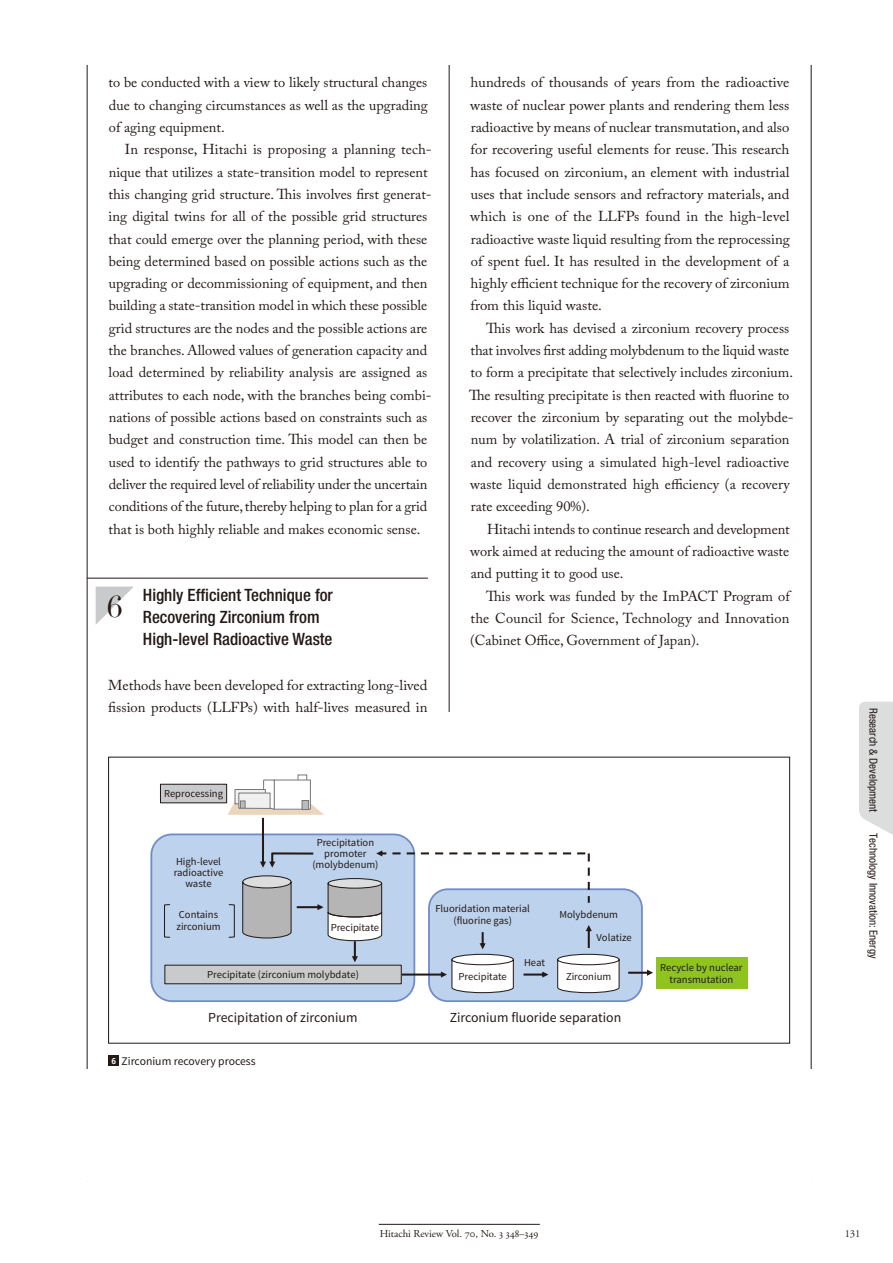
<style>
.page{position:relative;width:893px;height:1263px;background:#fff}
.page>*{position:absolute;margin:0;border:0;box-sizing:border-box;transform-origin:0 0}
.t1{font:29.7px "Didot LT Pro";color:#231916}
.t2{font:500 condensed 16.95px/22.4px "Helvetica Neue LT Std";color:#231916}
.t3{font:14.4px/22.4px "Adobe Caslon Pro";color:#231916;text-align:justify}
.t4{font:13.8px "Source Sans Pro";color:#231916}
.t5{font:11.7px "Source Sans Pro";color:#231916}
.t6{font:condensed 11.1px "Helvetica Neue LT Std";color:#231916}
.t7{font:10.65px/11.2px "Source Sans Pro";color:#231916;text-align:center}
.t8{font:10.65px "Adobe Garamond Pro";color:#231916}
.s1{font-family:"Frutiger LT Std";font-weight:700;font-size:8.55px;color:#fff}
</style>
<div class="page">
<hr style="left:87px;top:65px;width:1px;height:1116px;background:#231916">
<hr style="left:449px;top:65px;width:1px;height:1116px;background:#231916">
<hr style="left:811px;top:65px;width:1px;height:1116px;background:#231916">
<hr style="left:379px;top:1224px;width:161px;height:1px;background:#231916">
<svg style="left:859px;top:702px;width:33px;height:132px;background:#dedfdf"></svg>
<hr style="left:87px;top:578px;width:341px;height:1px;background:#231916">
<svg style="left:96px;top:587px;width:37px;height:37px"></svg>
<div style="left:434px;top:712px;width:30px;height:469px;background:#fff"></div>
<div style="left:72px;top:1069px;width:30px;height:112px;background:#fff"></div>
<div style="left:796px;top:1069px;width:30px;height:112px;background:#fff"></div>
<div style="left:151px;top:834px;width:263px;height:167px;background:#bcd2ed;border-radius:21px"></div>
<div style="left:150px;top:834px;width:265px;height:168px;border:2px solid #718cc7;border-radius:21px"></div>
<div style="left:429px;top:889px;width:213px;height:112px;background:#bcd2ed;border-radius:19px"></div>
<div style="left:428px;top:888px;width:215px;height:114px;border:2px solid #718cc7;border-radius:19px"></div>
<div style="left:160px;top:784px;width:67px;height:19px;background:#c9cacb"></div>
<div style="left:160px;top:784px;width:67px;height:19px;border:1px solid #231916"></div>
<div style="left:298px;top:775px;width:9px;height:6px;border:1px solid #787777"></div>
<div style="left:165px;top:965px;width:236px;height:19px;background:#c9cacb"></div>
<div style="left:165px;top:965px;width:236px;height:19px;border:1px solid #231916"></div>
<svg style="left:164px;top:904px;width:6px;height:34px"></svg>
<div style="left:656px;top:957px;width:92px;height:32px;background:#8fc41f"></div>
<svg style="left:628px;top:970px;width:25px;height:6px"></svg>
<svg style="left:228px;top:779px;width:392px;height:215px"></svg>
<div style="left:109px;top:1056px;width:10px;height:10px;background:#231916"></div>
<p class="t3" style="left:109px;top:73px;width:321px">to be conducted with a view to likely structural changes due to changing circumstances as well as the upgrading of aging equipment.</p>
<p class="t3" style="left:109px;top:140px;width:325px;text-align:left;text-indent:16px">In response, Hitachi is proposing a planning tech&shy;nique that utilizes a state-transition model to represent this changing grid structure. This involves first generat&shy;ing digital twins for all of the possible grid structures that could emerge over the planning period, with these being determined based on possible actions such as the upgrading or decommissioning of equipment, and then building a state-transition model in which these possible grid structures are the nodes and the possible actions are the branches. Allowed values of generation capacity and load determined by reliability analysis are assigned as attributes to each node, with the branches being combi&shy;nations of possible actions based on constraints such as budget and construction time. This model can then be used to identify the pathways to grid structures able to deliver the required level of reliability under the uncertain conditions of the future, thereby helping to plan for a grid that is both highly reliable and makes economic sense.</p>
<p class="t2" style="left:143px;top:585px;width:192px">Highly Efficient Technique for<br>Recovering Zirconium from<br>High-level Radioactive Waste</p>
<p class="t3" style="left:108px;top:676px;width:321px">Methods have been developed for extracting long-lived fission products (LLFPs) with half-lives measured in</p>
<h1 class="t1" style="left:107px;top:590px;width:17px">6</h1>
<p class="t7" style="left:164px;top:788px;width:61px">Reprocessing</p>
<p class="t7" style="left:174px;top:857px;width:51px">High-level radioactive waste</p>
<p class="t7" style="left:312px;top:838px;width:68px">Precipitation promoter (molybdenum)</p>
<p class="t3" style="left:470px;top:73px;width:321px">hundreds of thousands of years from the radioactive waste of nuclear power plants and rendering them less radioactive by means of nuclear transmutation, and also for recovering useful elements for reuse. This research has focused on zirconium, an element with industrial uses that include sensors and refractory materials, and which is one of the LLFPs found in the high-level radioactive waste liquid resulting from the reprocessing of spent fuel. It has resulted in the development of a highly efficient technique for the recovery of zirconium from this liquid waste.</p>
<p class="t3" style="left:469px;top:318px;width:326px;text-align:left;text-indent:17px">This work has devised a zirconium recovery process that involves first adding molybdenum to the liquid waste to form a precipitate that selectively includes zirconium.<br>The resulting precipitate is then reacted with fluorine to recover the zirconium by separating out the molybde&shy;num by volatilization. A trial of zirconium separation and recovery using a simulated high-level radioactive waste liquid demonstrated high efficiency (a recovery rate exceeding 90%).</p>
<p class="t3" style="left:470px;top:519px;width:321px;text-indent:17px">Hitachi intends to continue research and development work aimed at reducing the amount of radioactive waste and putting it to good use.</p>
<p class="t3" style="left:470px;top:586px;width:321px;text-indent:16px">This work was funded by the ImPACT Program of the Council for Science, Technology and Innovation (Cabinet Office, Government of Japan).</p>
<p class="t7" style="left:176px;top:910px;width:46px;text-align:left">Contains zirconium</p>
<p class="t7" style="left:331px;top:923px;width:50px">Precipitate</p>
<p class="t7" style="left:207px;top:970px;width:153px">Precipitate (zirconium molybdate)</p>
<p class="t7" style="left:435px;top:904px;width:96px;line-height:12px">Fluoridation material (fluorine gas)</p>
<p class="t7" style="left:524px;top:957px;width:23px">Heat</p>
<p class="t7" style="left:559px;top:910px;width:60px">Molybdenum</p>
<p class="t7" style="left:597px;top:933px;width:37px">Volatize</p>
<p class="t7" style="left:458px;top:972px;width:50px">Precipitate</p>
<p class="t7" style="left:566px;top:972px;width:47px">Zirconium</p>
<p class="t4" style="left:208px;top:1012px;width:151px">Precipitation of zirconium</p>
<p class="t4" style="left:450px;top:1012px;width:173px">Zirconium fluoride separation</p>
<p class="t5" style="left:112px;top:1054px;width:146px"><span class="s1">6</span> Zirconium recovery process</p>
<p class="t7" style="left:660px;top:962px;width:84px;line-height:12px">Recycle by nuclear transmutation</p>
<p class="t6" style="left:880px;top:708px;width:106px;rotate:90deg">Research &amp; Development</p>
<p class="t6" style="left:880px;top:833px;width:126px;rotate:90deg">Technology Innovation: Energy</p>
<p class="t8" style="left:380px;top:1228px;width:160px">Hitachi Review Vol. 70, No. 3 348–349</p>
<p class="t8" style="left:845px;top:1228px;width:17px">131</p>
</div>
